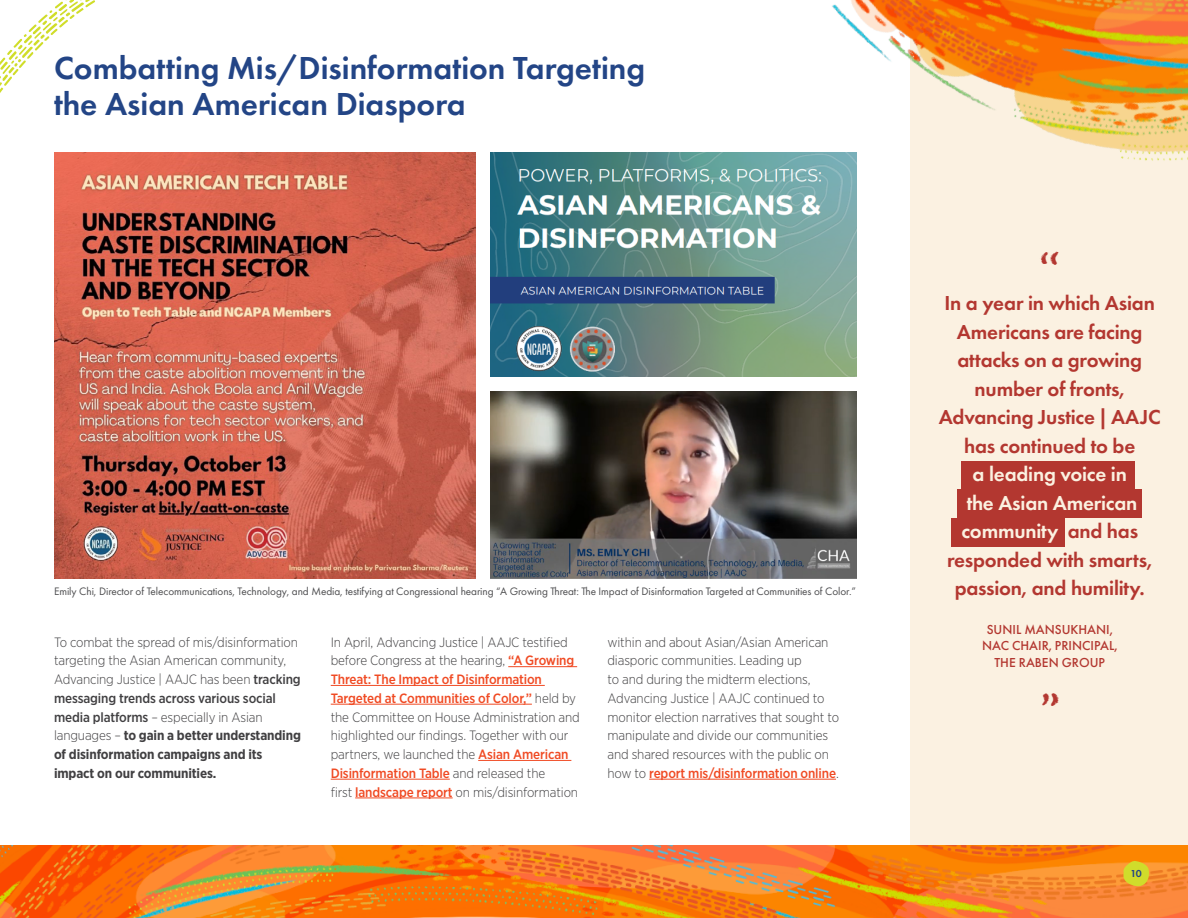
<style>
.page{position:relative;width:1188px;height:918px;background:#fff}
.page>*{position:absolute;margin:0;border:0;box-sizing:border-box;transform-origin:0 0}
.t1{font:800 45px "Canvas Script";color:#b33730}
.t2{font:600 33px/36px "Futura PT";color:#234586}
.t3{font:600 21px/28.5px "Futura PT";letter-spacing:-.01em;color:#b33730;text-align:center}
.t4{font:300 13.5px/18.8px "Gotham Narrow";letter-spacing:-.01em;color:#414042}
.t5{font:500 13.5px/16.5px "Futura PT";color:#b33730;text-align:center}
.t6{font:11.25px "Futura PT";letter-spacing:-.005em;color:#4d4d4f}
.t7{font:600 10.5px "Futura PT";color:#234586}
.s1{font-weight:500}
.s2{font-weight:700}
.s3{font-weight:500;color:#f04a23}
.s4{color:#fbf1e1}
</style>
<div class="page">
<div style="left:911px;top:1px;width:277px;height:916px;background:#fbf1e1"></div>
<img style="left:0;top:846px;width:1188px;height:72px">
<hr style="left:508px;top:666px;width:69px;height:1px;background:#f04a23">
<hr style="left:331px;top:685px;width:214px;height:1px;background:#f04a23">
<hr style="left:331px;top:704px;width:201px;height:1px;background:#f04a23">
<hr style="left:478px;top:760px;width:93px;height:1px;background:#f04a23">
<hr style="left:331px;top:779px;width:119px;height:1px;background:#f04a23">
<hr style="left:355px;top:798px;width:98px;height:1px;background:#f04a23">
<hr style="left:649px;top:779px;width:187px;height:1px;background:#f04a23">
<img style="left:832px;top:0;width:356px;height:325px">
<svg style="left:1122px;top:860px;width:27px;height:27px"></svg>
<img style="left:491px;top:391px;width:366px;height:187px">
<img style="left:491px;top:152px;width:366px;height:224px">
<svg style="left:0;top:0;width:95px;height:93px"></svg>
<img style="left:54px;top:152px;width:422px;height:427px">
<div style="left:962px;top:461px;width:173px;height:29px;background:#b33730"></div>
<div style="left:951px;top:518px;width:114px;height:29px;background:#b33730"></div>
<div style="left:957px;top:490px;width:185px;height:28px;background:#b33730"></div>
<h2 class="t2" style="left:54px;top:50px;width:593px">Combatting Mis/Disinformation Targeting the Asian American Diaspora</h2>
<p class="t6" style="left:54px;top:584px;width:804px">Emily Chi, Director of Telecommunications, Technology, and Media, testifying at Congressional hearing “A Growing Threat: The Impact of Disinformation Targeted at Communities of Color.”</p>
<p class="t4" style="left:54px;top:632px;width:248px">To combat the spread of mis/disinformation targeting the Asian American community, Advancing Justice | AAJC has been <span class="s1">tracking messaging trends across various social media platforms</span> – especially in Asian languages – <span class="s2">to gain a better understanding of disinformation campaigns and its impact on our communities.</span></p>
<p class="t4" style="left:331px;top:632px;width:251px">In April, Advancing Justice | AAJC testified before Congress at the hearing, <span class="s3">“A Growing Threat: The Impact of Disinformation Targeted at Communities of Color,”</span> held by the Committee on House Administration and highlighted our findings. Together with our partners, we launched the <span class="s3">Asian American Disinformation Table</span> and released the<br>first <span class="s3">landscape report</span> on mis/disinformation</p>
<p class="t4" style="left:608px;top:632px;width:233px">within and about Asian/Asian American diasporic communities. Leading up<br>to and during the midterm elections, Advancing Justice | AAJC continued to monitor election narratives that sought to manipulate and divide our communities and shared resources with the public on how to <span class="s3">report mis/disinformation online</span>.</p>
<h1 class="t1" style="left:1041px;top:241px;width:19px">“</h1>
<h3 class="t3" style="left:939px;top:289px;width:224px">In a year in which Asian<br>Americans are facing attacks on a growing number of fronts,<br>Advancing Justice | AAJC has continued to be</h3>
<h3 class="t3" style="left:947px;top:460px;width:207px"><span class="s4">a leading voice in<br>the Asian American community</span> and has responded with smarts, passion, and humility.</h3>
<p class="t5" style="left:982px;top:621px;width:137px">SUNIL MANSUKHANI,<br>NAC CHAIR, PRINCIPAL,<br>THE RABEN GROUP</p>
<h1 class="t1" style="left:1040px;top:681px;width:20px">”</h1>
<p class="t7" style="left:1131px;top:867px;width:13px">10</p>
</div>
